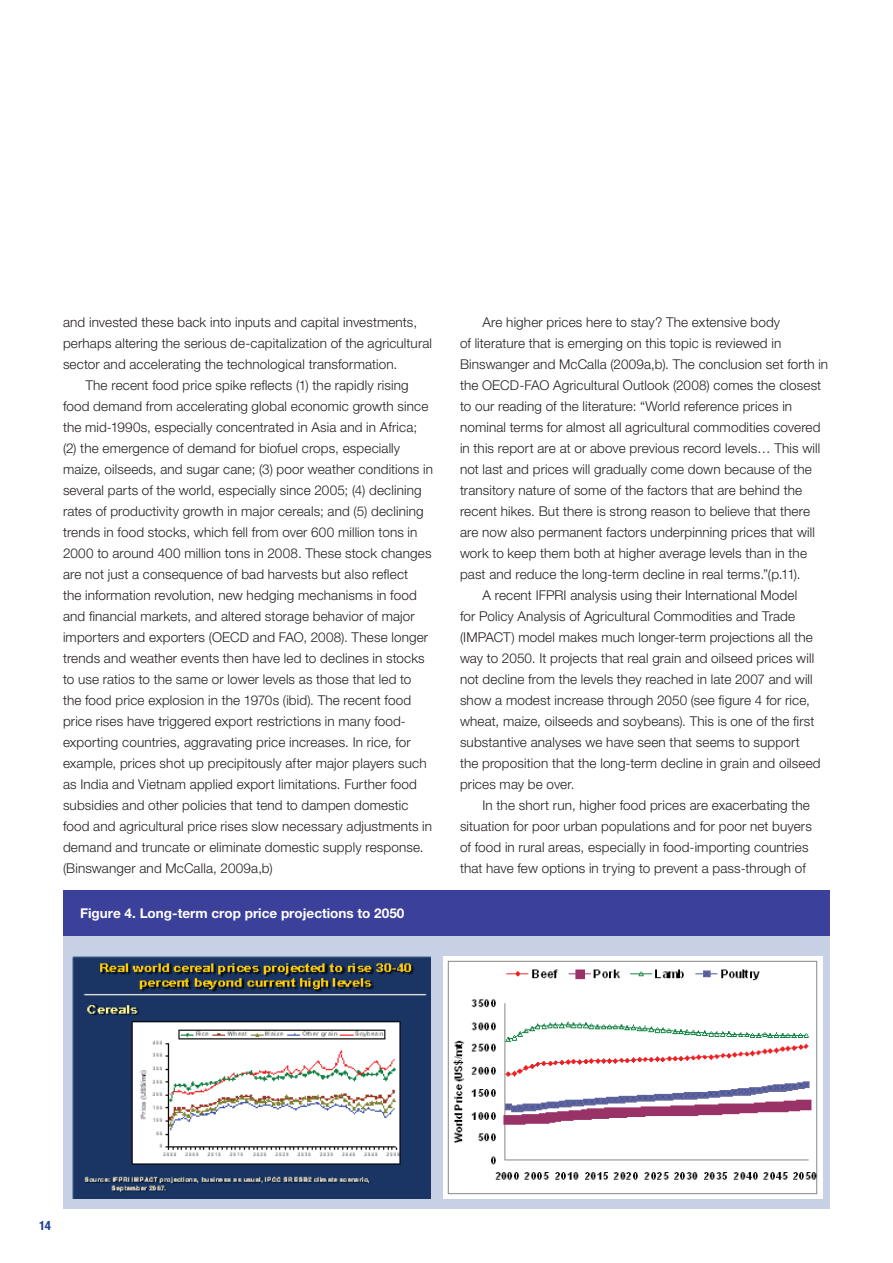
<style>
.page{position:relative;width:893px;height:1263px;background:#fff}
.page>*{position:absolute;margin:0;border:0;box-sizing:border-box;transform-origin:0 0}
.t1{font:300 13.5px "Helvetica Neue LT Std";letter-spacing:.01em;color:#241f1f}
.t2{font:700 13.5px "Helvetica Neue LT Std";color:#fff}
.t3{font:700 condensed 12.75px "Helvetica Neue LT Std";color:#223d96}
</style>
<div class="page">
<div style="left:63px;top:932px;width:767px;height:277px;background:#c8d0e6"></div>
<div style="left:63px;top:891px;width:767px;height:14px;background:#3b409b"></div>
<div style="left:63px;top:921px;width:767px;height:14px;background:#3b409b"></div>
<div style="left:63px;top:905px;width:767px;height:16px;background:#3b409b"></div>
<img style="left:443px;top:956px;width:380px;height:242px">
<img style="left:72px;top:956px;width:358px;height:242px">
<p class="t1" style="left:63px;top:314px;width:356px">and invested these back into inputs and capital investments,</p>
<p class="t1" style="left:63px;top:335px;width:371px">perhaps altering the serious de-capitalization of the agricultural</p>
<p class="t1" style="left:63px;top:356px;width:336px">sector and accelerating the technological transformation.</p>
<p class="t1" style="left:86px;top:377px;width:325px">The recent food price spike reflects (1) the rapidly rising</p>
<p class="t1" style="left:63px;top:398px;width:367px">food demand from accelerating global economic growth since</p>
<p class="t1" style="left:63px;top:419px;width:356px">the mid-1990s, especially concentrated in Asia and in Africa;</p>
<p class="t1" style="left:63px;top:440px;width:339px">(2) the emergence of demand for biofuel crops, especially</p>
<p class="t1" style="left:63px;top:461px;width:371px">maize, oilseeds, and sugar cane; (3) poor weather conditions in</p>
<p class="t1" style="left:63px;top:482px;width:360px">several parts of the world, especially since 2005; (4) declining</p>
<p class="t1" style="left:63px;top:503px;width:362px">rates of productivity growth in major cereals; and (5) declining</p>
<p class="t1" style="left:63px;top:524px;width:356px">trends in food stocks, which fell from over 600 million tons in</p>
<p class="t1" style="left:63px;top:545px;width:370px">2000 to around 400 million tons in 2008. These stock changes</p>
<p class="t1" style="left:63px;top:566px;width:347px">are not just a consequence of bad harvests but also reflect</p>
<p class="t1" style="left:63px;top:587px;width:355px">the information revolution, new hedging mechanisms in food</p>
<p class="t1" style="left:63px;top:608px;width:353px">and financial markets, and altered storage behavior of major</p>
<p class="t1" style="left:63px;top:629px;width:367px">importers and exporters (OECD and FAO, 2008). These longer</p>
<p class="t1" style="left:63px;top:650px;width:363px">trends and weather events then have led to declines in stocks</p>
<p class="t1" style="left:63px;top:671px;width:350px">to use ratios to the same or lower levels as those that led to</p>
<p class="t1" style="left:63px;top:692px;width:350px">the food price explosion in the 1970s (ibid). The recent food</p>
<p class="t1" style="left:63px;top:713px;width:344px">price rises have triggered export restrictions in many food-</p>
<p class="t1" style="left:63px;top:734px;width:349px">exporting countries, aggravating price increases. In rice, for</p>
<p class="t1" style="left:63px;top:755px;width:365px">example, prices shot up precipitously after major players such</p>
<p class="t1" style="left:63px;top:776px;width:355px">as India and Vietnam applied export limitations. Further food</p>
<p class="t1" style="left:63px;top:797px;width:347px">subsidies and other policies that tend to dampen domestic</p>
<p class="t1" style="left:63px;top:818px;width:371px">food and agricultural price rises slow necessary adjustments in</p>
<p class="t1" style="left:63px;top:839px;width:362px">demand and truncate or eliminate domestic supply response.</p>
<p class="t1" style="left:63px;top:860px;width:211px">(Binswanger and McCalla, 2009a,b)</p>
<p class="t2" style="left:80px;top:905px;width:326px">Figure 4. Long-term crop price projections to 2050</p>
<p class="t1" style="left:482px;top:314px;width:299px">Are higher prices here to stay? The extensive body</p>
<p class="t1" style="left:460px;top:335px;width:323px">of literature that is emerging on this topic is reviewed in</p>
<p class="t1" style="left:460px;top:356px;width:370px">Binswanger and McCalla (2009a,b). The conclusion set forth in</p>
<p class="t1" style="left:460px;top:377px;width:363px">the OECD-FAO Agricultural Outlook (2008) comes the closest</p>
<p class="t1" style="left:460px;top:398px;width:334px">to our reading of the literature: “World reference prices in</p>
<p class="t1" style="left:460px;top:419px;width:362px">nominal terms for almost all agricultural commodities covered</p>
<p class="t1" style="left:460px;top:440px;width:362px">in this report are at or above previous record levels… This will</p>
<p class="t1" style="left:460px;top:461px;width:353px">not last and prices will gradually come down because of the</p>
<p class="t1" style="left:460px;top:482px;width:344px">transitory nature of some of the factors that are behind the</p>
<p class="t1" style="left:460px;top:503px;width:352px">recent hikes. But there is strong reason to believe that there</p>
<p class="t1" style="left:460px;top:524px;width:356px">are now also permanent factors underpinning prices that will</p>
<p class="t1" style="left:460px;top:545px;width:349px">work to keep them both at higher average levels than in the</p>
<p class="t1" style="left:460px;top:566px;width:342px">past and reduce the long-term decline in real terms.”(p.11).</p>
<p class="t1" style="left:482px;top:587px;width:316px">A recent IFPRI analysis using their International Model</p>
<p class="t1" style="left:460px;top:608px;width:336px">for Policy Analysis of Agricultural Commodities and Trade</p>
<p class="t1" style="left:460px;top:629px;width:354px">(IMPACT) model makes much longer-term projections all the</p>
<p class="t1" style="left:460px;top:650px;width:356px">way to 2050. It projects that real grain and oilseed prices will</p>
<p class="t1" style="left:460px;top:671px;width:354px">not decline from the levels they reached in late 2007 and will</p>
<p class="t1" style="left:460px;top:692px;width:352px">show a modest increase through 2050 (see figure 4 for rice,</p>
<p class="t1" style="left:460px;top:713px;width:356px">wheat, maize, oilseeds and soybeans). This is one of the first</p>
<p class="t1" style="left:460px;top:734px;width:341px">substantive analyses we have seen that seems to support</p>
<p class="t1" style="left:460px;top:755px;width:362px">the proposition that the long-term decline in grain and oilseed</p>
<p class="t1" style="left:460px;top:776px;width:116px">prices may be over.</p>
<p class="t1" style="left:482px;top:797px;width:329px">In the short run, higher food prices are exacerbating the</p>
<p class="t1" style="left:460px;top:818px;width:353px">situation for poor urban populations and for poor net buyers</p>
<p class="t1" style="left:460px;top:839px;width:350px">of food in rural areas, especially in food-importing countries</p>
<p class="t1" style="left:460px;top:860px;width:347px">that have few options in trying to prevent a pass-through of</p>
<p class="t3" style="left:39px;top:1218px;width:13px">14</p>
</div>
